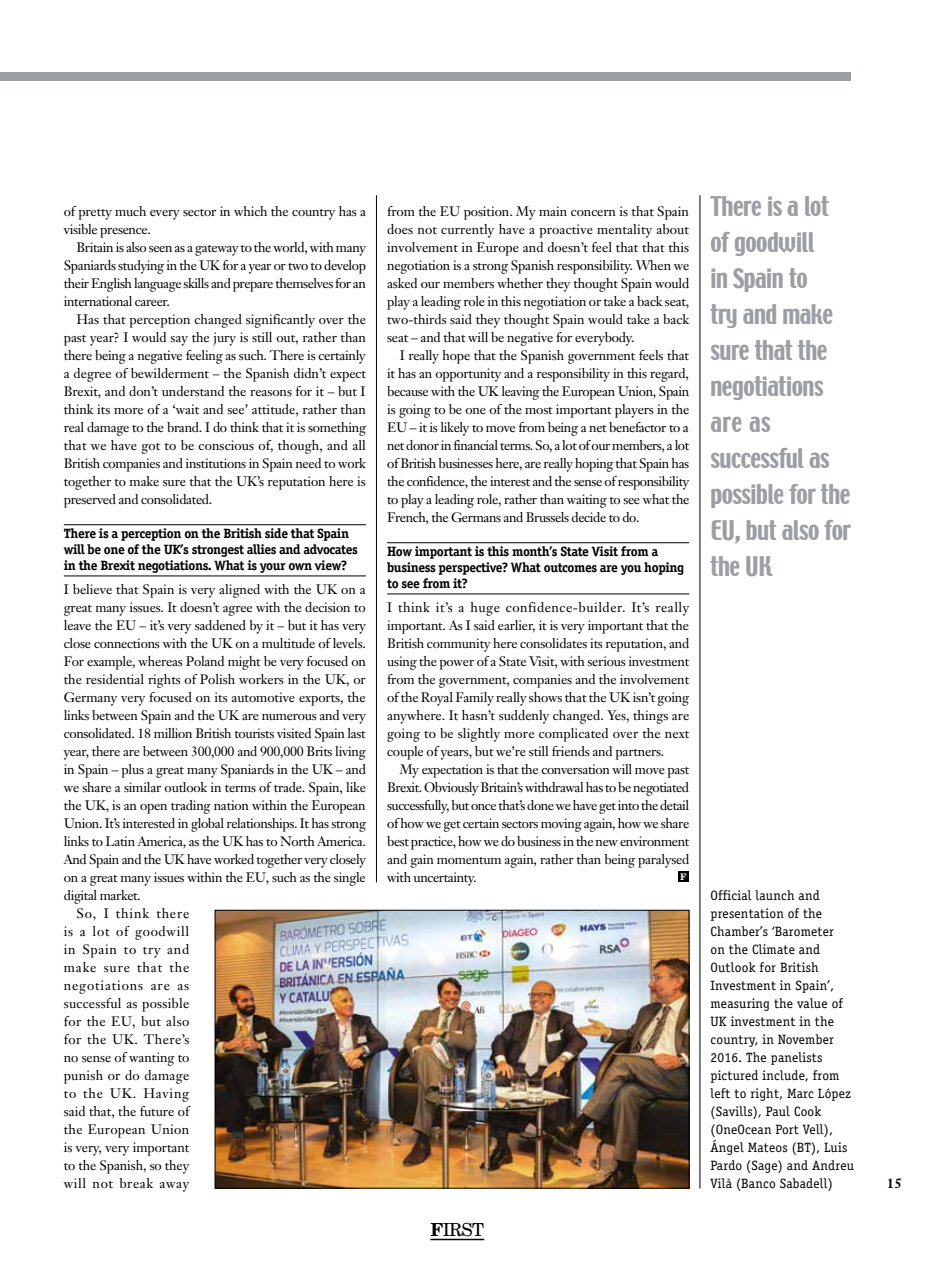
<style>
.page{position:relative;width:936px;height:1263px;background:#fff}
.page>*{position:absolute;margin:0;border:0;box-sizing:border-box;transform-origin:0 0}
.t1{font:24px/36px "Techno";letter-spacing:-.02em;color:#9b9fa3}
.t2{font:18px "New Century Schlbk";color:#000}
.t3{font:13.5px/18px "Janson Text";letter-spacing:-.02em;color:#000;text-align:justify}
.t4{font:13.5px/18px "Officina Serif";letter-spacing:.015em;color:#000}
.t5{font:700 13.5px/16px "Officina Serif";letter-spacing:-.03em;color:#000}
.t6{font:13.5px "Janson Text";letter-spacing:.06em;color:#000}
.t7{font:13.5px "Janson Text";letter-spacing:.015em;color:#000}
.t8{font:13.5px "Janson Text";letter-spacing:.05em;color:#000}
.t9{font:13.5px "Janson Text";letter-spacing:.03em;color:#000}
.t10{font:13.5px "Janson Text";letter-spacing:.035em;color:#000}
.t11{font:13.5px "Janson Text";letter-spacing:.02em;color:#000}
.t12{font:13.5px "Janson Text";letter-spacing:.045em;color:#000}
.t13{font:13.5px "Janson Text";letter-spacing:.055em;color:#000}
.t14{font:700 13.5px "Janson Text";color:#000}
.t15{font:700 9px "New Century Schlbk";color:#fff}
.s1{font-weight:700}
</style>
<div class="page">
<div style="left:0;top:72px;width:850px;height:9px;background:#9b9fa3"></div>
<hr style="left:376px;top:195px;width:1px;height:687px;background:#000">
<hr style="left:699px;top:195px;width:1px;height:993px;background:#000">
<hr style="left:64px;top:524px;width:302px;height:1px;background:#000">
<hr style="left:64px;top:576px;width:302px;height:1px;background:#000">
<hr style="left:387px;top:542px;width:302px;height:1px;background:#000">
<hr style="left:387px;top:594px;width:302px;height:1px;background:#000">
<div style="left:678px;top:871px;width:10px;height:11px;background:#000"></div>
<hr style="left:430px;top:1239px;width:54px;height:1px;background:#000">
<img style="left:217px;top:912px;width:470px;height:274px">
<div style="left:215px;top:910px;width:474px;height:278px;border:1px solid #000"></div>
<p class="t3" style="left:64px;top:202px;width:304px">of pretty much every sector in which the country has a visible presence.</p>
<p class="t3" style="left:64px;top:238px;width:304px;text-indent:13px">Britain is also seen as a gateway to the world, with many Spaniards studying in the UK for a year or two to develop their English language skills and prepare themselves for an international career.</p>
<p class="t3" style="left:64px;top:310px;width:304px;text-indent:13px">Has that perception changed significantly over the past year? I would say the jury is still out, rather than there being a negative feeling as such. There is certainly a degree of bewilderment – the Spanish didn’t expect Brexit, and don’t understand the reasons for it – but I think its more of a ‘wait and see’ attitude, rather than real damage to the brand. I do think that it is something that we have got to be conscious of, though, and all British companies and institutions in Spain need to work together to make sure that the UK’s reputation here is preserved and consolidated.</p>
<p class="t5" style="left:64px;top:525px;width:295px">There is a perception on the British side that Spain will be one of the UK’s strongest allies and advocates in the Brexit negotiations. What is your own view?</p>
<p class="t3" style="left:64px;top:580px;width:303px">I believe that Spain is very aligned with the UK on a</p>
<p class="t3" style="left:64px;top:598px;width:303px">great many issues. It doesn’t agree with the decision to</p>
<p class="t3" style="left:64px;top:616px;width:304px">leave the EU – it’s very saddened by it – but it has very</p>
<p class="t3" style="left:64px;top:634px;width:304px">close connections with the UK on a multitude of levels.</p>
<p class="t3" style="left:64px;top:652px;width:303px">For example, whereas Poland might be very focused on</p>
<p class="t3" style="left:64px;top:670px;width:303px">the residential rights of Polish workers in the UK, or</p>
<p class="t3" style="left:64px;top:688px;width:303px">Germany very focused on its automotive exports, the</p>
<p class="t3" style="left:64px;top:706px;width:303px">links between Spain and the UK are numerous and very</p>
<p class="t3" style="left:64px;top:724px;width:303px">consolidated. 18 million British tourists visited Spain last</p>
<p class="t3" style="left:64px;top:742px;width:303px">year, there are between 300,000 and 900,000 Brits living</p>
<p class="t3" style="left:64px;top:760px;width:304px">in Spain – plus a great many Spaniards in the UK – and</p>
<p class="t3" style="left:64px;top:778px;width:304px">we share a similar outlook in terms of trade. Spain, like</p>
<p class="t3" style="left:64px;top:796px;width:303px">the UK, is an open trading nation within the European</p>
<p class="t3" style="left:64px;top:814px;width:304px">Union. It’s interested in global relationships. It has strong</p>
<p class="t3" style="left:64px;top:832px;width:303px">links to Latin America, as the UK has to North America.</p>
<p class="t3" style="left:64px;top:850px;width:303px">And Spain and the UK have worked together very closely</p>
<p class="t3" style="left:64px;top:868px;width:303px">on a great many issues within the EU, such as the single</p>
<p class="t3" style="left:64px;top:886px;width:78px">digital market.</p>
<p class="t6" style="left:77px;top:905px;width:114px">So, I think there</p>
<p class="t8" style="left:64px;top:923px;width:127px">is a lot of goodwill</p>
<p class="t8" style="left:64px;top:941px;width:127px">in Spain to try and</p>
<p class="t6" style="left:64px;top:959px;width:127px">make sure that the</p>
<p class="t6" style="left:64px;top:977px;width:127px">negotiations are as</p>
<p class="t7" style="left:64px;top:995px;width:127px">successful as possible</p>
<p class="t9" style="left:64px;top:1013px;width:127px">for the EU, but also</p>
<p class="t10" style="left:64px;top:1031px;width:127px">for the UK. There’s</p>
<p class="t3" style="left:64px;top:1048px;width:127px">no sense of wanting to</p>
<p class="t7" style="left:64px;top:1067px;width:127px">punish or do damage</p>
<p class="t13" style="left:64px;top:1085px;width:127px">to the UK. Having</p>
<p class="t3" style="left:64px;top:1102px;width:127px">said that, the future of</p>
<p class="t11" style="left:64px;top:1121px;width:127px">the European Union</p>
<p class="t3" style="left:64px;top:1138px;width:127px">is very, very important</p>
<p class="t3" style="left:64px;top:1156px;width:127px">to the Spanish, so they</p>
<p class="t12" style="left:64px;top:1175px;width:127px">will not break away</p>
<p class="t3" style="left:387px;top:202px;width:304px">from the EU position. My main concern is that Spain does not currently have a proactive mentality about involvement in Europe and doesn’t feel that that this negotiation is a strong Spanish responsibility. When we asked our members whether they thought Spain would play a leading role in this negotiation or take a back seat, two-thirds said they thought Spain would take a back seat – and that will be negative for everybody.</p>
<p class="t3" style="left:387px;top:346px;width:304px;text-indent:13px">I really hope that the Spanish government feels that it has an opportunity and a responsibility in this regard, because with the UK leaving the European Union, Spain is going to be one of the most important players in the EU – it is likely to move from being a net benefactor to a net donor in financial terms. So, a lot of our members, a lot of British businesses here, are really hoping that Spain has the confidence, the interest and the sense of responsibility to play a leading role, rather than waiting to see what the French, the Germans and Brussels decide to do.</p>
<p class="t5" style="left:387px;top:543px;width:298px">How important is this month’s State Visit from a business perspective? What outcomes are you hoping to see from it?</p>
<p class="t3" style="left:387px;top:598px;width:304px">I think it’s a huge confidence-builder. It’s really important. As I said earlier, it is very important that the British community here consolidates its reputation, and using the power of a State Visit, with serious investment from the government, companies and the involvement of the Royal Family really shows that the UK isn’t going anywhere. It hasn’t suddenly changed. Yes, things are going to be slightly more complicated over the next couple of years, but we’re still friends and partners.</p>
<p class="t3" style="left:387px;top:760px;width:304px;text-indent:13px">My expectation is that the conversation will move past Brexit. Obviously Britain’s withdrawal has to be negotiated successfully, but once that’s done we have get into the detail of how we get certain sectors moving again, how we share best practice, how we do business in the new environment and gain momentum again, rather than being paralysed with uncertainty.</p>
<p class="t15" style="left:680px;top:871px;width:8px">F</p>
<h2 class="t2" style="left:430px;top:1218px;width:55px"><span class="s1">F</span>IRST</h2>
<h1 class="t1" style="left:710px;top:189px;width:142px">There is a lot of goodwill<br>in Spain to<br>try and make sure that the negotiations are as successful as possible for the<br>EU, but also for the UK</h1>
<p class="t4" style="left:710px;top:886px;width:145px">Official launch and presentation of the<br>Chamber’s ‘Barometer<br>on the Climate and<br>Outlook for British<br>Investment in Spain’, measuring the value of<br>UK investment in the country, in November<br>2016. The panelists pictured include, from left to right, Marc López (Savills), Paul Cook (OneOcean Port Vell),<br>Ángel Mateos (BT), Luis<br>Pardo (Sage) and Andreu<br>Vilà (Banco Sabadell)</p>
<p class="t14" style="left:886px;top:1174px;width:17px">15</p>
</div>
